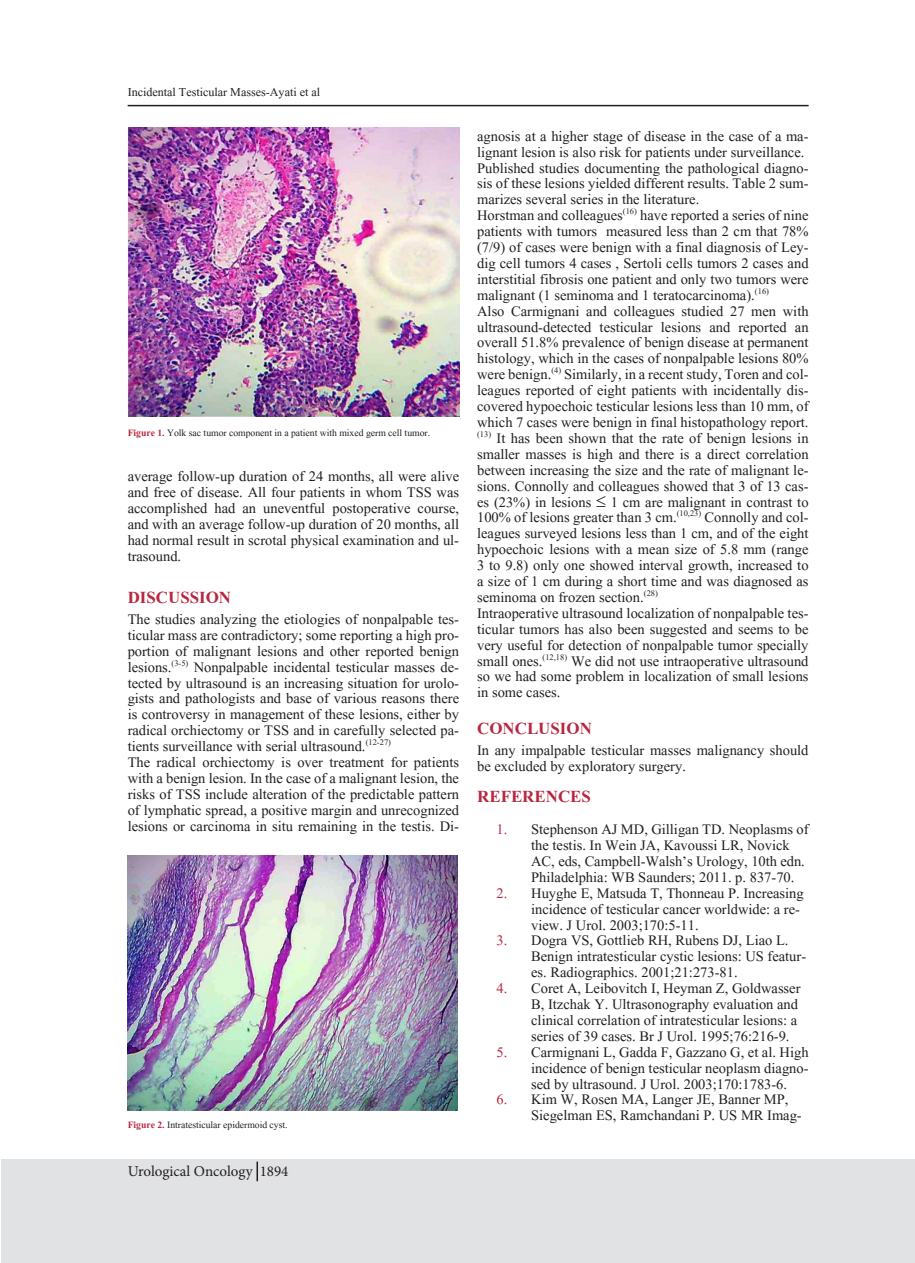
<style>
.page{position:relative;width:915px;height:1263px;background:#fff}
.page>*{position:absolute;margin:0;border:0;box-sizing:border-box;transform-origin:0 0}
.t1{font:700 21px "Aparajita";color:#b62841}
.t2{font:18px/15.9px "Aparajita";color:#231f20;text-align:justify}
.t3{font:15px "Aparajita";color:#231f20}
.t4{font:15px "Minion Pro";color:#231f20}
.t5{font:12px "Aparajita";color:#231f20}
.s1{font-weight:700;color:#b62841}
.s2{color:#b62841}
</style>
<div class="page">
<div style="left:1px;top:1159px;width:913px;height:104px;background:#e1e2e4"></div>
<hr style="left:128px;top:105px;width:680px;height:1px;background:#231f20">
<img style="left:128px;top:128px;width:331px;height:289px">
<img style="left:128px;top:856px;width:329px;height:254px">
<hr style="left:256px;top:1161px;width:2px;height:20px;background:#231f20">
<p class="t3" style="left:128px;top:84px;width:194px">Incidental Testicular Masses-Ayati et al</p>
<p class="t5" style="left:128px;top:427px;width:304px"><span class="s1">Figure 1.</span> Yolk sac tumor component in a patient with mixed germ cell tumor.</p>
<p class="t2" style="left:128px;top:470px;width:333px">average follow-up duration of 24 months, all were alive and free of disease. All four patients in whom TSS was accomplished had an uneventful postoperative course, and with an average follow-up duration of 20 months, all had normal result in scrotal physical examination and ul&shy;trasound.</p>
<p class="t1" style="left:128px;top:587px;width:105px">DISCUSSION</p>
<p class="t2" style="left:128px;top:613px;width:333px">The studies analyzing the etiologies of nonpalpable tes&shy;ticular mass are contradictory; some reporting a high pro&shy;portion of malignant lesions and other reported benign lesions.<sup>(3-5)</sup> Nonpalpable incidental testicular masses de&shy;tected by ultrasound is an increasing situation for urolo&shy;gists and pathologists and base of various reasons there is controversy in management of these lesions, either by radical orchiectomy or TSS and in carefully selected pa&shy;tients surveillance with serial ultrasound.<sup>(12-27)</sup></p>
<p class="t2" style="left:128px;top:756px;width:333px">The radical orchiectomy is over treatment for patients with a benign lesion. In the case of a malignant lesion, the risks of TSS include alteration of the predictable pattern of lymphatic spread, a positive margin and unrecognized lesions or carcinoma in situ remaining in the testis. Di-</p>
<p class="t5" style="left:128px;top:1118px;width:161px"><span class="s1">Figure 2.</span> Intratesticular epidermoid cyst.</p>
<p class="t4" style="left:128px;top:1161px;width:162px">Urological Oncology 1894</p>
<p class="t2" style="left:477px;top:130px;width:333px">agnosis at a higher stage of disease in the case of a ma&shy;lignant lesion is also risk for patients under surveillance.</p>
<p class="t2" style="left:477px;top:162px;width:333px">Published studies documenting the pathological diagno&shy;sis of these lesions yielded different results. Table 2 sum&shy;marizes several series in the literature.</p>
<p class="t2" style="left:477px;top:209px;width:333px">Horstman and colleagues<sup>(16)</sup> have reported a series of nine patients with tumors measured less than 2 cm that 78% (7/9) of cases were benign with a final diagnosis of Ley&shy;dig cell tumors 4 cases , Sertoli cells tumors 2 cases and interstitial fibrosis one patient and only two tumors were malignant (1 seminoma and 1 teratocarcinoma).<sup>(16)</sup></p>
<p class="t2" style="left:477px;top:305px;width:333px">Also Carmignani and colleagues studied 27 men with ultrasound-detected testicular lesions and reported an overall 51.8% prevalence of benign disease at permanent histology, which in the cases of nonpalpable lesions 80% were benign.<sup>(4)</sup> Similarly, in a recent study, Toren and col&shy;leagues reported of eight patients with incidentally dis&shy;covered hypoechoic testicular lesions less than 10 mm, of which 7 cases were benign in final histopathology report. <sup>(13)</sup> It has been shown that the rate of benign lesions in smaller masses is high and there is a direct correlation between increasing the size and the rate of malignant le&shy;sions. Connolly and colleagues showed that 3 of 13 cas&shy;es (23%) in lesions ≤ 1 cm are malignant in contrast to 100% of lesions greater than 3 cm.<sup>(10,23)</sup> Connolly and col&shy;leagues surveyed lesions less than 1 cm, and of the eight hypoechoic lesions with a mean size of 5.8 mm (range 3 to 9.8) only one showed interval growth, increased to a size of 1 cm during a short time and was diagnosed as seminoma on frozen section.<sup>(28)</sup></p>
<p class="t2" style="left:477px;top:607px;width:333px">Intraoperative ultrasound localization of nonpalpable tes&shy;ticular tumors has also been suggested and seems to be very useful for detection of nonpalpable tumor specially small ones.<sup>(12,18)</sup> We did not use intraoperative ultrasound so we had some problem in localization of small lesions in some cases.</p>
<p class="t1" style="left:477px;top:719px;width:116px">CONCLUSION</p>
<p class="t2" style="left:477px;top:744px;width:333px">In any impalpable testicular masses malignancy should be excluded by exploratory surgery.</p>
<p class="t1" style="left:477px;top:787px;width:115px">REFERENCES</p>
<p class="t2" style="left:496px;top:823px;width:313px"><span class="s2">1.</span> Stephenson AJ MD, Gilligan TD. Neoplasms of</p>
<p class="t2" style="left:531px;top:839px;width:275px;text-align:left">the testis. In Wein JA, Kavoussi LR, Novick<br>AC, eds, Campbell-Walsh’s Urology, 10th edn.<br>Philadelphia: WB Saunders; 2011. p. 837-70.</p>
<p class="t2" style="left:496px;top:887px;width:308px"><span class="s2">2.</span> Huyghe E, Matsuda T, Thonneau P. Increasing</p>
<p class="t2" style="left:531px;top:903px;width:270px">incidence of testicular cancer worldwide: a re-</p>
<p class="t2" style="left:531px;top:919px;width:169px">view. J Urol. 2003;170:5-11.</p>
<p class="t2" style="left:496px;top:934px;width:293px"><span class="s2">3.</span> Dogra VS, Gottlieb RH, Rubens DJ, Liao L.</p>
<p class="t2" style="left:531px;top:950px;width:276px">Benign intratesticular cystic lesions: US featur-</p>
<p class="t2" style="left:531px;top:966px;width:208px">es. Radiographics. 2001;21:273-81.</p>
<p class="t2" style="left:496px;top:982px;width:305px"><span class="s2">4.</span> Coret A, Leibovitch I, Heyman Z, Goldwasser</p>
<p class="t2" style="left:531px;top:998px;width:268px">B, Itzchak Y. Ultrasonography evaluation and</p>
<p class="t2" style="left:531px;top:1014px;width:267px">clinical correlation of intratesticular lesions: a</p>
<p class="t2" style="left:531px;top:1030px;width:260px">series of 39 cases. Br J Urol. 1995;76:216-9.</p>
<p class="t2" style="left:496px;top:1046px;width:313px"><span class="s2">5.</span> Carmignani L, Gadda F, Gazzano G, et al. High</p>
<p class="t2" style="left:531px;top:1062px;width:279px">incidence of benign testicular neoplasm diagno-</p>
<p class="t2" style="left:531px;top:1078px;width:257px">sed by ultrasound. J Urol. 2003;170:1783-6.</p>
<p class="t2" style="left:496px;top:1093px;width:293px"><span class="s2">6.</span> Kim W, Rosen MA, Langer JE, Banner MP,</p>
<p class="t2" style="left:531px;top:1109px;width:272px">Siegelman ES, Ramchandani P. US MR Imag-</p>
</div>
